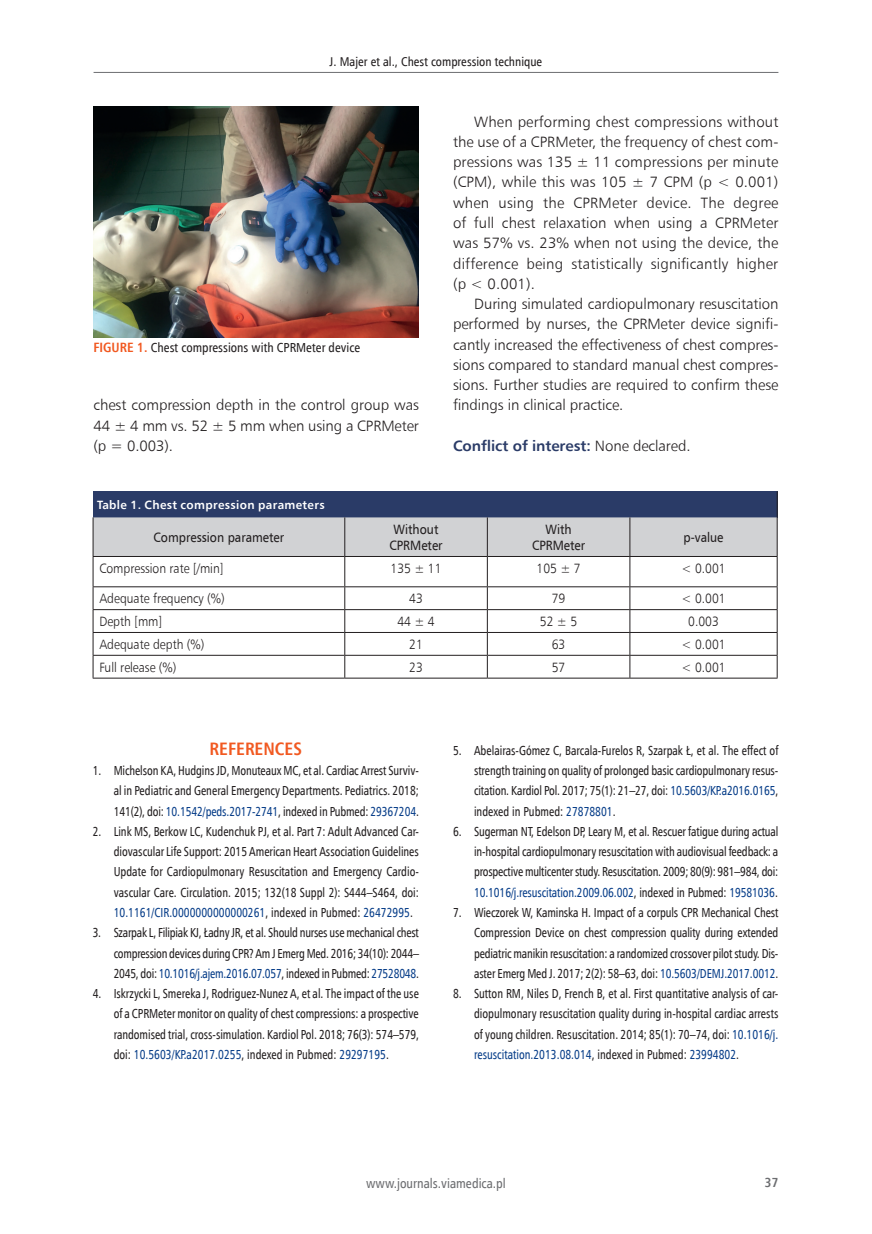
<style>
.page{position:relative;width:872px;height:1234px;background:#fff}
.page>*{position:absolute;margin:0;border:0;box-sizing:border-box;transform-origin:0 0}
.Śródtytuł_-_1{font:700 18px "Humnst 777 Cn EU";color:#f15921}
.Tekst_podstawowy{font:15px/20.2px "Humnst 777 Lt EU";letter-spacing:-.005em;color:#231f20;text-align:justify}
.Tekst_podstawowy_bez{font:700 15px "Humnst 777 EU";letter-spacing:-.005em;color:#2a3b67}
.tabela_srodek{font:13.5px "Humnst 777 Lt EU";color:#231f20;scale:.9 1}
.tabela_head{font:13.5px/16.2px "Humnst 777 EU";color:#231f20;text-align:center;scale:.9 1}
.t1{font:13.5px "Humnst 777 Cn EU";color:#6c6d70}
.t2{font:700 13.2px "Humnst 777 Cn EU";color:#6c6d70}
.Rysunek_-_podpis{font:13.05px/20.2px "Humnst 777 Cn EU";letter-spacing:-.01em;color:#231f20;text-align:justify;scale:.9 1}
.Rysunek_-_podpis-2{font:13.05px "Humnst 777 Cn EU";letter-spacing:-.01em;color:#231f20}
.t3{font:12.75px "Humnst 777 Cn EU";color:#231f20}
.T1_-_Tabela_-_tytuł{font:700 12px "Humnst 777 EU";letter-spacing:.03em;color:#fff}
.s1{font-weight:700;font-size:13.5px;color:#f15921}
.s2{font-family:"Humnst 777 Lt EU";font-weight:400;color:#231f20}
.s3{color:#083e89}
</style>
<div class="page">
<hr style="left:94px;top:72px;width:684px;height:1px;background:#6c6d70">
<img style="left:94px;top:106px;width:325px;height:231px">
<hr style="left:344px;top:556px;width:1px;height:30px;background:#231f20">
<hr style="left:487px;top:556px;width:1px;height:30px;background:#231f20">
<hr style="left:629px;top:556px;width:1px;height:30px;background:#231f20">
<hr style="left:93px;top:586px;width:252px;height:1px;background:#231f20">
<hr style="left:345px;top:586px;width:142px;height:1px;background:#231f20">
<hr style="left:487px;top:586px;width:143px;height:1px;background:#231f20">
<hr style="left:630px;top:586px;width:147px;height:1px;background:#231f20">
<hr style="left:93px;top:609px;width:252px;height:1px;background:#231f20">
<hr style="left:345px;top:609px;width:142px;height:1px;background:#231f20">
<hr style="left:487px;top:609px;width:143px;height:1px;background:#231f20">
<hr style="left:630px;top:609px;width:147px;height:1px;background:#231f20">
<hr style="left:93px;top:632px;width:252px;height:1px;background:#231f20">
<hr style="left:345px;top:632px;width:142px;height:1px;background:#231f20">
<hr style="left:487px;top:632px;width:143px;height:1px;background:#231f20">
<hr style="left:630px;top:632px;width:147px;height:1px;background:#231f20">
<hr style="left:93px;top:654px;width:252px;height:1px;background:#231f20">
<hr style="left:345px;top:654px;width:142px;height:1px;background:#231f20">
<svg style="left:344px;top:587px;width:1px;height:90px"></svg>
<hr style="left:487px;top:654px;width:143px;height:1px;background:#231f20">
<svg style="left:487px;top:587px;width:1px;height:90px"></svg>
<hr style="left:630px;top:654px;width:147px;height:1px;background:#231f20">
<svg style="left:629px;top:587px;width:1px;height:90px"></svg>
<hr style="left:93px;top:556px;width:252px;height:1px;background:#231f20">
<hr style="left:93px;top:556px;width:1px;height:30px;background:#231f20">
<hr style="left:345px;top:556px;width:142px;height:1px;background:#231f20">
<hr style="left:487px;top:556px;width:143px;height:1px;background:#231f20">
<hr style="left:630px;top:556px;width:147px;height:1px;background:#231f20">
<hr style="left:777px;top:556px;width:1px;height:30px;background:#231f20">
<svg style="left:93px;top:587px;width:1px;height:90px"></svg>
<svg style="left:777px;top:587px;width:1px;height:90px"></svg>
<hr style="left:93px;top:677px;width:252px;height:1px;background:#231f20">
<hr style="left:345px;top:677px;width:142px;height:1px;background:#231f20">
<hr style="left:487px;top:677px;width:143px;height:1px;background:#231f20">
<hr style="left:630px;top:677px;width:147px;height:1px;background:#231f20">
<svg style="left:93px;top:491px;width:685px;height:65px;background:#8c93a6"></svg>
<p class="t3" style="left:330px;top:54px;width:214px">J. Majer et al., Chest compression technique</p>
<p class="Rysunek_-_podpis-2" style="left:94px;top:339px;width:268px"><span class="s1">FIGURE 1.</span> Chest compressions with CPRMeter device</p>
<p class="Tekst_podstawowy" style="left:94px;top:395px;width:327px">chest compression depth in the control group was 44 ± 4 mm vs. 52 ± 5 mm when using a CPRMeter (p = 0.003).</p>
<p class="Tekst_podstawowy" style="left:453px;top:111px;width:327px;text-indent:21px">When performing chest compressions without the use of a CPRMeter, the frequency of chest com&shy;pressions was 135 ± 11 compressions per minute (CPM), while this was 105 ± 7 CPM (p &lt; 0.001) when using the CPRMeter device. The degree of full chest relaxation when using a CPRMeter was 57% vs. 23% when not using the device, the difference being statistically significantly higher (p &lt; 0.001).</p>
<p class="Tekst_podstawowy" style="left:453px;top:293px;width:327px;text-indent:21px">During simulated cardiopulmonary resuscitation performed by nurses, the CPRMeter device signifi&shy;cantly increased the effectiveness of chest compres&shy;sions compared to standard manual chest compres&shy;sions. Further studies are required to confirm these findings in clinical practice.</p>
<p class="Tekst_podstawowy_bez" style="left:453px;top:436px;width:239px">Conflict of interest: <span class="s2">None declared.</span></p>
<p class="T1_-_Tabela_-_tytuł" style="left:97px;top:497px;width:229px">Table 1. Chest compression parameters</p>
<p class="tabela_head" style="left:154px;top:529px;width:147px">Compression parameter</p>
<p class="tabela_head" style="left:389px;top:521px;width:61px">Without<br>CPRMeter</p>
<p class="tabela_head" style="left:545px;top:521px;width:31px">With</p>
<p class="tabela_head" style="left:532px;top:537px;width:61px">CPRMeter</p>
<p class="tabela_head" style="left:683px;top:529px;width:46px">p-value</p>
<p class="tabela_srodek" style="left:99px;top:560px;width:139px">Compression rate [/min]</p>
<p class="tabela_srodek" style="left:390px;top:560px;width:58px">135 ± 11</p>
<p class="tabela_srodek" style="left:536px;top:560px;width:51px">105 ± 7</p>
<p class="tabela_srodek" style="left:681px;top:560px;width:51px">&lt; 0.001</p>
<p class="tabela_srodek" style="left:99px;top:590px;width:141px">Adequate frequency (%)</p>
<p class="tabela_srodek" style="left:409px;top:590px;width:17px">43</p>
<p class="tabela_srodek" style="left:552px;top:590px;width:17px">79</p>
<p class="tabela_srodek" style="left:681px;top:590px;width:51px">&lt; 0.001</p>
<p class="tabela_srodek" style="left:99px;top:613px;width:71px">Depth [mm]</p>
<p class="tabela_srodek" style="left:397px;top:613px;width:43px">44 ± 4</p>
<p class="tabela_srodek" style="left:540px;top:613px;width:43px">52 ± 5</p>
<p class="tabela_srodek" style="left:688px;top:613px;width:36px">0.003</p>
<p class="tabela_srodek" style="left:99px;top:635px;width:118px">Adequate depth (%)</p>
<p class="tabela_srodek" style="left:409px;top:635px;width:17px">21</p>
<p class="tabela_srodek" style="left:552px;top:635px;width:17px">63</p>
<p class="tabela_srodek" style="left:681px;top:635px;width:51px">&lt; 0.001</p>
<p class="tabela_srodek" style="left:99px;top:658px;width:87px">Full release (%)</p>
<p class="tabela_srodek" style="left:409px;top:658px;width:17px">23</p>
<p class="tabela_srodek" style="left:552px;top:658px;width:17px">57</p>
<p class="tabela_srodek" style="left:681px;top:658px;width:51px">&lt; 0.001</p>
<p class="Śródtytuł_-_1" style="left:210px;top:737px;width:94px">REFERENCES</p>
<p class="Rysunek_-_podpis" style="left:114px;top:760px;width:341px;text-indent:-21px">1. Michelson KA, Hudgins JD, Monuteaux MC, et al. Cardiac Arrest Surviv&shy;al in Pediatric and General Emergency Departments. Pediatrics. 2018; 141(2), doi: <span class="s3">10.1542/peds.2017-2741</span>, indexed in Pubmed: <span class="s3">29367204</span>.</p>
<p class="Rysunek_-_podpis" style="left:114px;top:821px;width:341px;text-indent:-21px">2. Link MS, Berkow LC, Kudenchuk PJ, et al. Part 7: Adult Advanced Car&shy;diovascular Life Support: 2015 American Heart Association Guidelines Update for Cardiopulmonary Resuscitation and Emergency Cardio&shy;vascular Care. Circulation. 2015; 132(18 Suppl 2): S444–S464, doi:<br><span class="s3">10.1161/CIR.0000000000000261</span>, indexed in Pubmed: <span class="s3">26472995</span>.</p>
<p class="Rysunek_-_podpis" style="left:114px;top:922px;width:341px;text-indent:-21px">3. Szarpak L, Filipiak KJ, Ładny JR, et al. Should nurses use mechanical chest compression devices during CPR? Am J Emerg Med. 2016; 34(10): 2044– 2045, doi: <span class="s3">10.1016/j.ajem.2016.07.057</span>, indexed in Pubmed: <span class="s3">27528048</span>.</p>
<p class="Rysunek_-_podpis" style="left:114px;top:983px;width:341px;text-indent:-21px">4. Iskrzycki L, Smereka J, Rodriguez-Nunez A, et al. The impact of the use of a CPRMeter monitor on quality of chest compressions: a prospective randomised trial, cross-simulation. Kardiol Pol. 2018; 76(3): 574–579, doi: <span class="s3">10.5603/KP.a2017.0255</span>, indexed in Pubmed: <span class="s3">29297195</span>.</p>
<p class="Rysunek_-_podpis" style="left:474px;top:740px;width:340px;text-indent:-21px">5. Abelairas-Gómez C, Barcala-Furelos R, Szarpak Ł, et al. The effect of strength training on quality of prolonged basic cardiopulmonary resus&shy;citation. Kardiol Pol. 2017; 75(1): 21–27, doi: <span class="s3">10.5603/KP.a2016.0165</span>, indexed in Pubmed: <span class="s3">27878801</span>.</p>
<p class="Rysunek_-_podpis" style="left:474px;top:821px;width:340px;text-indent:-21px">6. Sugerman NT, Edelson DP, Leary M, et al. Rescuer fatigue during actual in-hospital cardiopulmonary resuscitation with audiovisual feedback: a prospective multicenter study. Resuscitation. 2009; 80(9): 981–984, doi:<br><span class="s3">10.1016/j.resuscitation.2009.06.002</span>, indexed in Pubmed: <span class="s3">19581036</span>.</p>
<p class="Rysunek_-_podpis" style="left:474px;top:902px;width:340px;text-indent:-21px">7. Wieczorek W, Kaminska H. Impact of a corpuls CPR Mechanical Chest Compression Device on chest compression quality during extended pediatric manikin resuscitation: a randomized crossover pilot study. Dis&shy;aster Emerg Med J. 2017; 2(2): 58–63, doi: <span class="s3">10.5603/DEMJ.2017.0012</span>.</p>
<p class="Rysunek_-_podpis" style="left:474px;top:983px;width:340px;text-indent:-21px">8. Sutton RM, Niles D, French B, et al. First quantitative analysis of car&shy;diopulmonary resuscitation quality during in-hospital cardiac arrests of young children. Resuscitation. 2014; 85(1): 70–74, doi: <span class="s3">10.1016/j. resuscitation.2013.08.014</span>, indexed in Pubmed: <span class="s3">23994802</span>.</p>
<p class="t1" style="left:366px;top:1174px;width:141px">www.journals.viamedica.pl</p>
<p class="t2" style="left:765px;top:1173px;width:15px">37</p>
</div>
